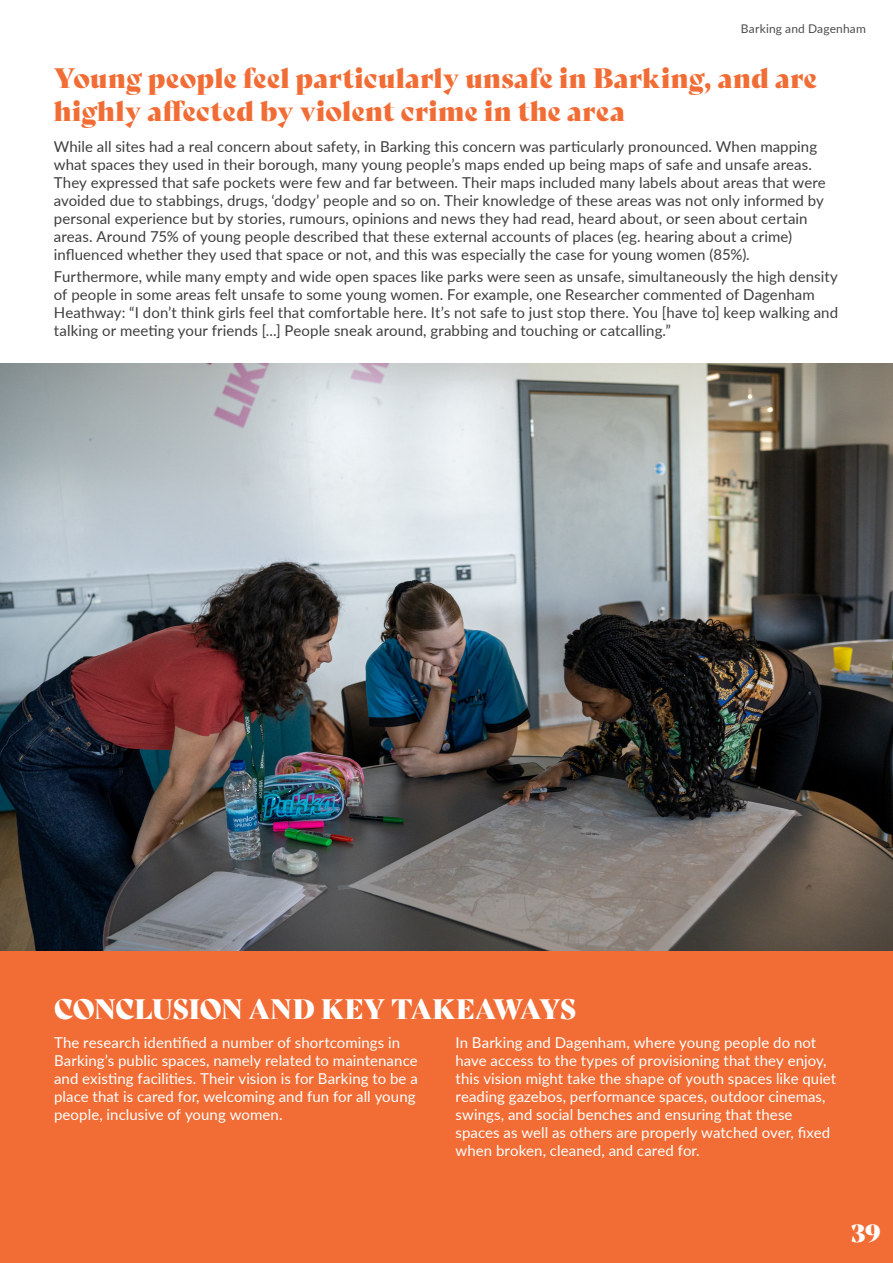
<style>
.page{position:relative;width:893px;height:1263px;background:#fff}
.page>*{position:absolute;margin:0;border:0;box-sizing:border-box;transform-origin:0 0}
.t1{font:27.3px/32.8px "Bely Display";color:#f16d35}
.t2{font:27.3px "Bely Display";letter-spacing:-.02em;color:#fff}
.t3{font:24px "Bely Display";color:#fff}
.t4{font:15px/18px "Lato";letter-spacing:.005em;color:#3e3e3f}
.t5{font:15px/18px "Lato";letter-spacing:.005em;color:#fff}
.t6{font:12px "Lato";letter-spacing:.015em;color:#4b4c4d}
</style>
<div class="page">
<div style="left:0;top:777px;width:893px;height:486px;background:#f16d35"></div>
<img style="left:0;top:364px;width:893px;height:586px">
<p class="t6" style="left:741px;top:20px;width:126px">Barking and Dagenham</p>
<p class="t1" style="left:54px;top:60px;width:765px">Young people feel particularly unsafe in Barking, and are highly affected by violent crime in the area</p>
<p class="t4" style="left:54px;top:137px;width:773px">While all sites had a real concern about safety, in Barking this concern was particularly pronounced. When mapping what spaces they used in their borough, many young people’s maps ended up being maps of safe and unsafe areas.<br>They expressed that safe pockets were few and far between. Their maps included many labels about areas that were avoided due to stabbings, drugs, ‘dodgy’ people and so on. Their knowledge of these areas was not only informed by personal experience but by stories, rumours, opinions and news they had read, heard about, or seen about certain areas. Around 75% of young people described that these external accounts of places (eg. hearing about a crime) influenced whether they used that space or not, and this was especially the case for young women (85%).</p>
<p class="t4" style="left:54px;top:267px;width:786px">Furthermore, while many empty and wide open spaces like parks were seen as unsafe, simultaneously the high density of people in some areas felt unsafe to some young women. For example, one Researcher commented of Dagenham Heathway: “I don’t think girls feel that comfortable here. It’s not safe to just stop there. You [have to] keep walking and talking or meeting your friends [...] People sneak around, grabbing and touching or catcalling.”</p>
<p class="t2" style="left:54px;top:986px;width:524px">CONCLUSION AND KEY TAKEAWAYS</p>
<p class="t5" style="left:54px;top:1033px;width:365px">The research identified a number of shortcomings in Barking’s public spaces, namely related to maintenance and existing facilities. Their vision is for Barking to be a place that is cared for, welcoming and fun for all young people, inclusive of young women.</p>
<p class="t5" style="left:455px;top:1033px;width:382px">In Barking and Dagenham, where young people do not have access to the types of provisioning that they enjoy, this vision might take the shape of youth spaces like quiet reading gazebos, performance spaces, outdoor cinemas, swings, and social benches and ensuring that these spaces as well as others are properly watched over, fixed when broken, cleaned, and cared for.</p>
<p class="t3" style="left:851px;top:1214px;width:31px">39</p>
</div>
